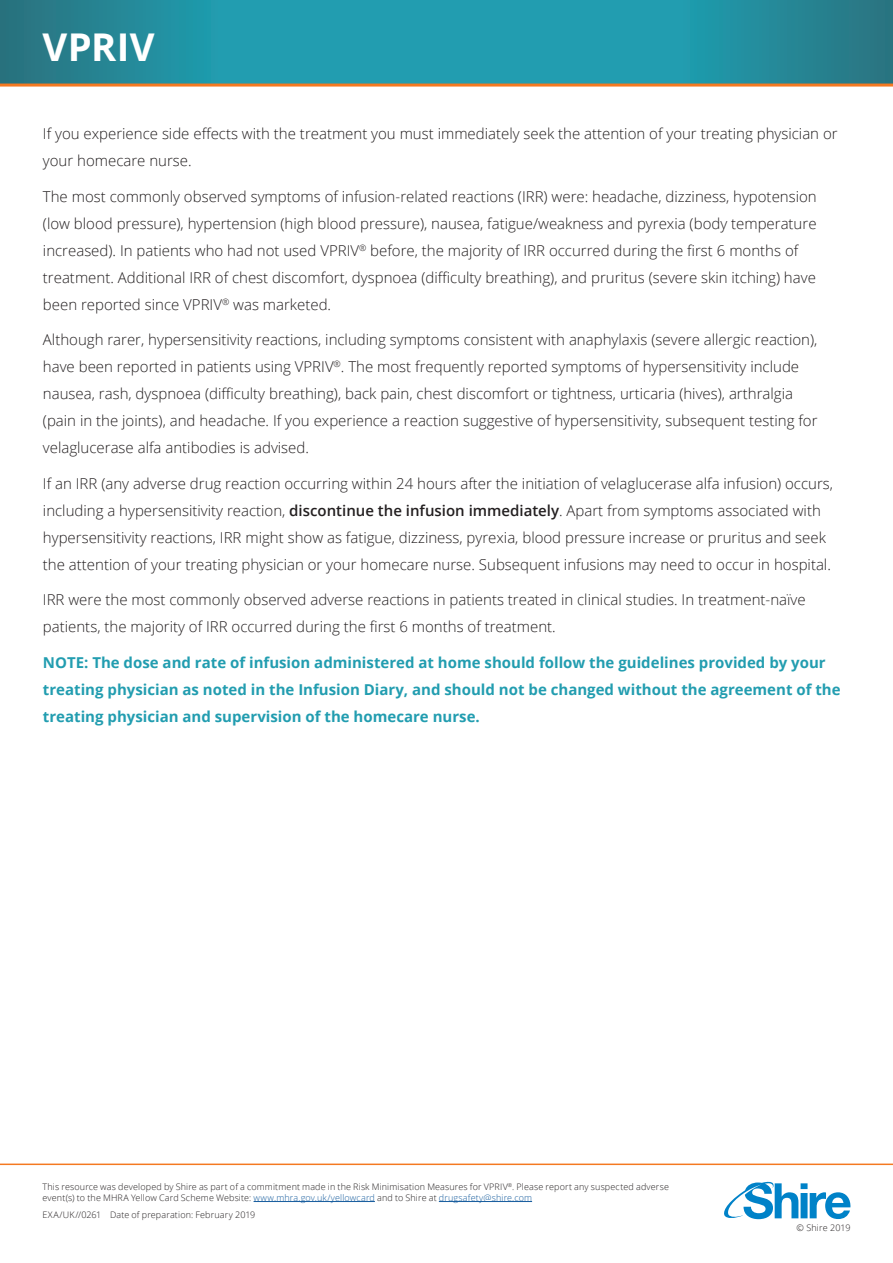
<style>
.page{position:relative;width:893px;height:1263px;background:#fff}
.page>*{position:absolute;margin:0;border:0;box-sizing:border-box;transform-origin:0 0}
.t1{font:700 38.25px "Open Sans";letter-spacing:.01em;color:#fff}
.Body_Copy{font:300 15px/27px "Open Sans";color:#231f20}
.t2{font:700 15px/27px "Open Sans";color:#229db0}
.t3{font:300 9px/11.2px "Open Sans";letter-spacing:.015em;color:#231f20}
.s1{font-weight:600}
.s2{color:#175d9e}
</style>
<div class="page">
<svg style="left:0;top:0;width:893px;height:84px;background:#2492a2"></svg>
<hr style="left:0;top:84px;width:893px;height:3px;background:#f47921">
<hr style="left:0;top:1163px;width:893px;height:2px;background:#f47921">
<svg style="left:724px;top:1182px;width:126px;height:37px"></svg>
<hr style="left:254px;top:1201px;width:121px;height:1px;background:#175d9e">
<hr style="left:439px;top:1201px;width:93px;height:1px;background:#175d9e">
<h1 class="t1" style="left:43px;top:20px;width:114px">VPRIV</h1>
<p class="Body_Copy" style="left:43px;top:120px;width:796px">If you experience side effects with the treatment you must immediately seek the attention of your treating physician or your homecare nurse.</p>
<p class="Body_Copy" style="left:43px;top:182px;width:775px">The most commonly observed symptoms of infusion-related reactions (IRR) were: headache, dizziness, hypotension (low blood pressure), hypertension (high blood pressure), nausea, fatigue/weakness and pyrexia (body temperature increased). In patients who had not used VPRIV<sup>®</sup> before, the majority of IRR occurred during the first 6 months of treatment. Additional IRR of chest discomfort, dyspnoea (difficulty breathing), and pruritus (severe skin itching) have been reported since VPRIV<sup>®</sup> was marketed.</p>
<p class="Body_Copy" style="left:43px;top:326px;width:776px">Although rarer, hypersensitivity reactions, including symptoms consistent with anaphylaxis (severe allergic reaction), have been reported in patients using VPRIV<sup>®</sup>. The most frequently reported symptoms of hypersensitivity include nausea, rash, dyspnoea (difficulty breathing), back pain, chest discomfort or tightness, urticaria (hives), arthralgia (pain in the joints), and headache. If you experience a reaction suggestive of hypersensitivity, subsequent testing for velaglucerase alfa antibodies is advised.</p>
<p class="Body_Copy" style="left:43px;top:469px;width:792px">If an IRR (any adverse drug reaction occurring within 24 hours after the initiation of velaglucerase alfa infusion) occurs, including a hypersensitivity reaction, <span class="s1">discontinue the infusion immediately</span>. Apart from symptoms associated with hypersensitivity reactions, IRR might show as fatigue, dizziness, pyrexia, blood pressure increase or pruritus and seek the attention of your treating physician or your homecare nurse. Subsequent infusions may need to occur in hospital.</p>
<p class="Body_Copy" style="left:43px;top:586px;width:764px">IRR were the most commonly observed adverse reactions in patients treated in clinical studies. In treatment-naïve patients, the majority of IRR occurred during the first 6 months of treatment.</p>
<p class="t2" style="left:43px;top:648px;width:799px">NOTE: The dose and rate of infusion administered at home should follow the guidelines provided by your treating physician as noted in the Infusion Diary, and should not be changed without the agreement of the treating physician and supervision of the homecare nurse.</p>
<p class="t3" style="left:43px;top:1180px;width:628px">This resource was developed by Shire as part of a commitment made in the Risk Minimisation Measures for VPRIV<sup>®</sup>. Please report any suspected adverse event(s) to the MHRA Yellow Card Scheme Website: <span class="s2">www.mhra.gov.uk/yellowcard</span> and to Shire at <span class="s2">drugsafety@shire.com</span></p>
<p class="t3" style="left:43px;top:1209px;width:214px">EXA/UK//0261 Date of preparation: February 2019</p>
<p class="t3" style="left:796px;top:1222px;width:55px">© Shire 2019</p>
</div>
